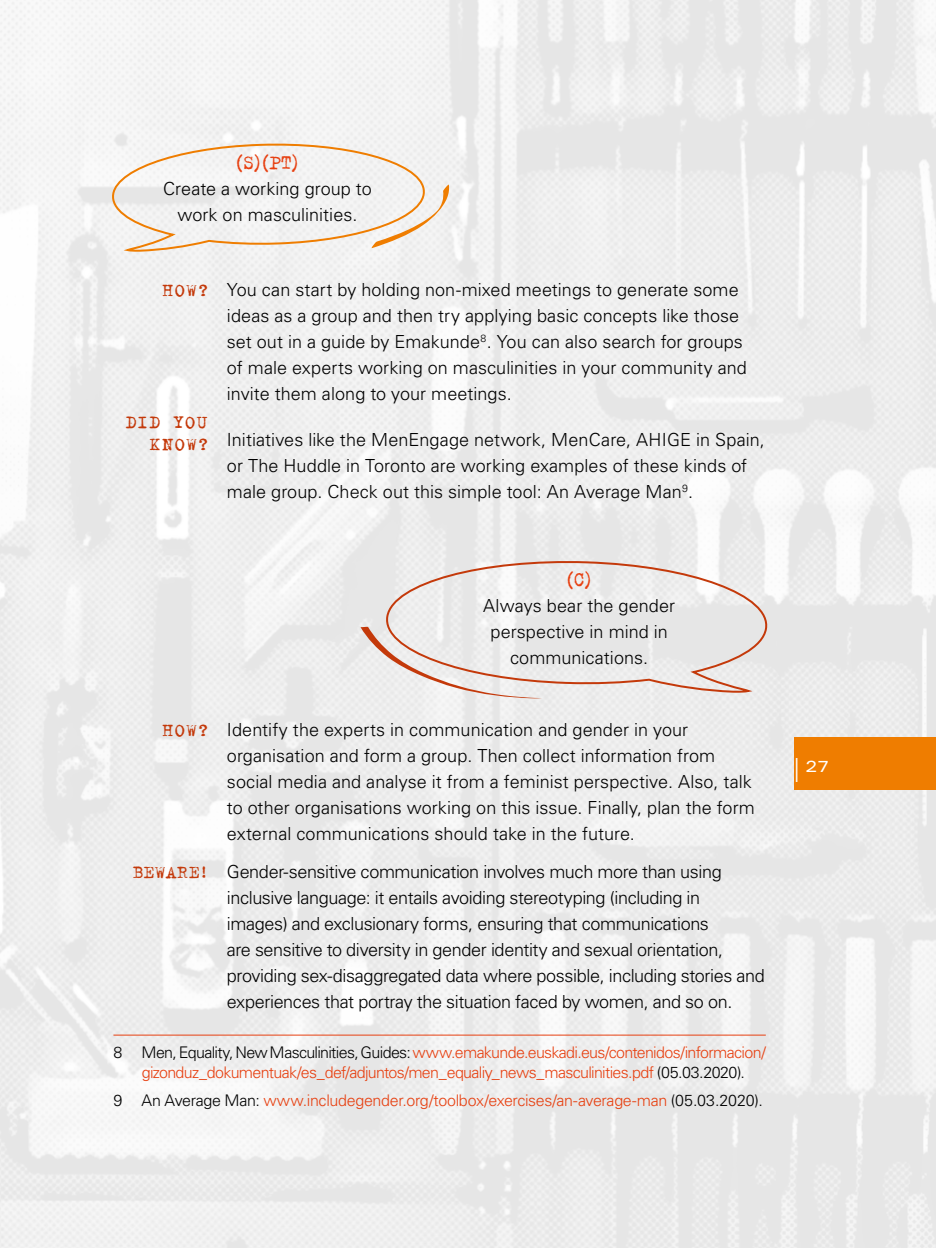
<style>
.page{position:relative;width:936px;height:1248px;background:#fff}
.page>*{position:absolute;margin:0;border:0;box-sizing:border-box;transform-origin:0 0}
.TXT{font:22px "Trixie";color:#e74011}
.Toolboxlist{font:20px "Trixie";letter-spacing:.03em;color:#c4390a}
.Toolboxlist-2{font:300 18px/26px "Univers LT Std";color:#000}
.Toolboxlist-3{font:300 18px/26px "Univers LT Std";letter-spacing:-.02em;color:#000}
.TXT-2{font:300 18px/26px "Univers LT Std";letter-spacing:.005em;color:#000;text-align:center}
.Footnote_text{font:300 16px/20px "Univers LT Std";letter-spacing:-.04em;color:#e74011;text-align:center}
.Footnote_text-2{font:300 16px "Univers LT Std";letter-spacing:-.02em;color:#e74011}
.t1{font:expanded 16px "Univers LT Std";color:#fff}
.s1{font-family:"Trixie";font-weight:400;font-size:20px;color:#c4390a}
.s2{color:#000}
.s3{font-weight:300;font-stretch:normal;font-size:24px}
</style>
<div class="page">
<img style="left:0;top:0;width:935px;height:1247px">
<div style="left:794px;top:737px;width:141px;height:52px;background:#ef7d00"></div>
<hr style="left:113px;top:1034px;width:652px;height:1px;background:#e74011">
<svg style="left:109px;top:142px;width:340px;height:111px"></svg>
<svg style="left:381px;top:559px;width:390px;height:134px"></svg>
<svg style="left:360px;top:626px;width:182px;height:72px"></svg>
<p class="TXT" style="left:233px;top:148px;width:69px">(S)(PT)</p>
<p class="TXT-2" style="left:163px;top:176px;width:210px">Create a working group to work on masculinities.</p>
<p class="Toolboxlist-2" style="left:227px;top:277px;width:521px;text-indent:-65px"><span class="s1">HOW?</span> You can start by holding non-mixed meetings to generate some ideas as a group and then try applying basic concepts like those set out in a guide by Emakunde<sup>8</sup>. You can also search for groups of male experts working on masculinities in your community and invite them along to your meetings.</p>
<p class="Toolboxlist" style="left:125px;top:409px;width:84px">DID YOU</p>
<p class="Toolboxlist-2" style="left:227px;top:427px;width:539px;text-indent:-77px"><span class="s1">KNOW?</span> Initiatives like the MenEngage network, MenCare, AHIGE in Spain, or The Huddle in Toronto are working examples of these kinds of male group. Check out this simple tool: An Average Man<sup>9</sup>.</p>
<p class="TXT" style="left:564px;top:565px;width:32px">(C)</p>
<p class="TXT-2" style="left:483px;top:593px;width:193px">Always bear the gender perspective in mind in communications.</p>
<p class="Toolboxlist-2" style="left:227px;top:716px;width:529px;text-indent:-65px"><span class="s1">HOW?</span> Identify the experts in communication and gender in your organisation and form a group. Then collect information from social media and analyse it from a feminist perspective. Also, talk to other organisations working on this issue. Finally, plan the form external communications should take in the future.</p>
<p class="Toolboxlist-3" style="left:227px;top:858px;width:539px;text-indent:-95px"><span class="s1">BEWARE!</span> Gender-sensitive communication involves much more than using inclusive language: it entails avoiding stereotyping (including in images) and exclusionary forms, ensuring that communications<br>are sensitive to diversity in gender identity and sexual orientation, providing sex-disaggregated data where possible, including stories and experiences that portray the situation faced by women, and so on.</p>
<p class="Footnote_text" style="left:113px;top:1042px;width:653px"><span class="s2">8 Men, Equality, New Masculinities, Guides:</span> www.emakunde.euskadi.eus/contenidos/informacion/ gizonduz_dokumentuak/es_def/adjuntos/men_equaliy_news_masculinities.pdf <span class="s2">(05.03.2020).</span></p>
<p class="Footnote_text-2" style="left:113px;top:1090px;width:650px"><span class="s2">9 An Average Man:</span> www.includegender.org/toolbox/exercises/an-average-man <span class="s2">(05.03.2020).</span></p>
<p class="t1" style="left:794px;top:757px;width:37px"><span class="s3">|</span> 27</p>
</div>
